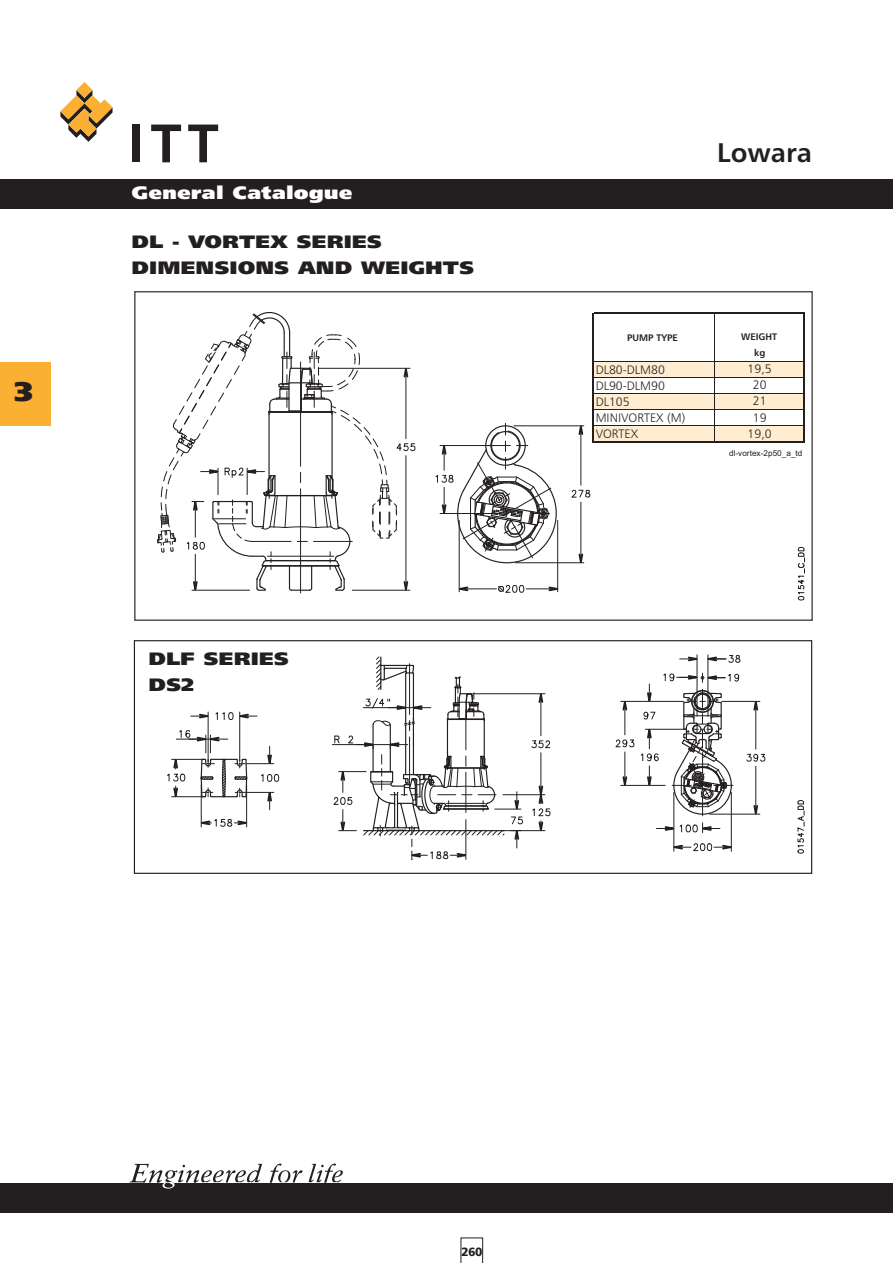
<style>
.page{position:relative;width:893px;height:1263px;background:#fff}
.page>*{position:absolute;margin:0;border:0;box-sizing:border-box;transform-origin:0 0}
.t1{font:27px "Humanist 777 BT Bold B";color:#231f20}
.t2{font:27px "Humanist 777 BT Extra Black B";color:#231f20;scale:1.2 1}
.t3{font:18px/25.8px "Humanist 777 BT Extra Black B";color:#231f20;scale:1.2 1}
.t4{font:18px "Humanist 777 BT Extra Black B";color:#fff;scale:1.2 1}
.t5{font:12.3px/16px "Humanist 777 BT Light B";color:#231f20}
.t6{font:12px "Humanist 777 BT Black B";color:#231f20}
.t7{font:9.45px/16px "Humanist 777 BT Bold B";color:#231f20;text-align:center}
.t8{font:8.25px "Arial";letter-spacing:.005em;color:#231f20}
</style>
<div class="page">
<div style="left:0;top:179px;width:893px;height:30px;background:#231f20"></div>
<div style="left:0;top:1183px;width:893px;height:29px;background:#231f20"></div>
<svg style="left:60px;top:82px;width:53px;height:60px"></svg>
<div style="left:132px;top:125px;width:8px;height:37px;background:#231f20"></div>
<svg style="left:151px;top:125px;width:30px;height:37px"></svg>
<svg style="left:188px;top:125px;width:30px;height:37px"></svg>
<svg style="left:461px;top:1238px;width:22px;height:25px"></svg>
<svg style="left:270px;top:1163px;width:32px;height:20px"></svg>
<svg style="left:130px;top:1164px;width:132px;height:24px"></svg>
<svg style="left:309px;top:1163px;width:34px;height:20px"></svg>
<div style="left:0;top:362px;width:51px;height:64px;background:#fcb033"></div>
<svg style="left:797px;top:546px;width:8px;height:55px"></svg>
<svg style="left:571px;top:489px;width:20px;height:9px"></svg>
<svg style="left:498px;top:585px;width:27px;height:8px"></svg>
<hr style="left:135px;top:620px;width:677px;height:1px;background:#231f20">
<hr style="left:134px;top:292px;width:1px;height:328px;background:#231f20">
<hr style="left:811px;top:292px;width:2px;height:328px;background:#231f20">
<hr style="left:135px;top:291px;width:677px;height:1px;background:#231f20">
<svg style="left:157px;top:312px;width:259px;height:282px"></svg>
<hr style="left:581px;top:502px;width:1px;height:61px;background:#231f20">
<hr style="left:515px;top:562px;width:69px;height:1px;background:#231f20">
<hr style="left:514px;top:426px;width:70px;height:1px;background:#231f20">
<hr style="left:581px;top:426px;width:1px;height:59px;background:#231f20">
<hr style="left:459px;top:589px;width:37px;height:1px;background:#231f20">
<hr style="left:459px;top:520px;width:1px;height:72px;background:#231f20">
<hr style="left:557px;top:520px;width:1px;height:72px;background:#231f20">
<hr style="left:526px;top:589px;width:32px;height:1px;background:#231f20">
<svg style="left:577px;top:552px;width:7px;height:12px"></svg>
<svg style="left:577px;top:425px;width:7px;height:11px"></svg>
<svg style="left:458px;top:585px;width:12px;height:7px"></svg>
<svg style="left:547px;top:585px;width:12px;height:7px"></svg>
<svg style="left:435px;top:423px;width:122px;height:141px"></svg>
<div style="left:593px;top:362px;width:211px;height:16px;background:#ffecd1"></div>
<div style="left:593px;top:394px;width:211px;height:16px;background:#ffecd1"></div>
<div style="left:593px;top:426px;width:211px;height:16px;background:#ffecd1"></div>
<hr style="left:593px;top:313px;width:1px;height:129px;background:#231f20">
<hr style="left:714px;top:314px;width:1px;height:127px;background:#231f20">
<hr style="left:804px;top:314px;width:1px;height:128px;background:#231f20">
<hr style="left:594px;top:313px;width:211px;height:1px;background:#231f20">
<hr style="left:594px;top:361px;width:210px;height:1px;background:#231f20">
<hr style="left:594px;top:377px;width:210px;height:1px;background:#231f20">
<hr style="left:594px;top:393px;width:210px;height:1px;background:#231f20">
<hr style="left:594px;top:409px;width:210px;height:1px;background:#231f20">
<hr style="left:594px;top:426px;width:210px;height:1px;background:#231f20">
<hr style="left:594px;top:441px;width:211px;height:1px;background:#231f20">
<svg style="left:531px;top:740px;width:20px;height:9px"></svg>
<svg style="left:797px;top:800px;width:8px;height:54px"></svg>
<svg style="left:746px;top:749px;width:20px;height:13px"></svg>
<hr style="left:239px;top:712px;width:1px;height:48px;background:#231f20">
<hr style="left:208px;top:712px;width:1px;height:50px;background:#231f20">
<hr style="left:246px;top:785px;width:1px;height:42px;background:#231f20">
<hr style="left:201px;top:785px;width:1px;height:42px;background:#231f20">
<hr style="left:502px;top:830px;width:43px;height:1px;background:#231f20">
<hr style="left:541px;top:753px;width:1px;height:42px;background:#231f20">
<hr style="left:503px;top:794px;width:42px;height:1px;background:#231f20">
<hr style="left:473px;top:693px;width:72px;height:1px;background:#231f20">
<hr style="left:541px;top:694px;width:1px;height:42px;background:#231f20">
<svg style="left:191px;top:711px;width:66px;height:9px"></svg>
<svg style="left:200px;top:817px;width:48px;height:10px"></svg>
<svg style="left:167px;top:728px;width:113px;height:82px"></svg>
<svg style="left:532px;top:784px;width:19px;height:48px"></svg>
<svg style="left:537px;top:693px;width:7px;height:11px"></svg>
<svg style="left:332px;top:656px;width:191px;height:204px"></svg>
<hr style="left:134px;top:641px;width:1px;height:232px;background:#231f20">
<hr style="left:811px;top:641px;width:1px;height:232px;background:#231f20">
<hr style="left:134px;top:873px;width:678px;height:1px;background:#231f20">
<hr style="left:134px;top:640px;width:678px;height:1px;background:#231f20">
<hr style="left:708px;top:655px;width:1px;height:61px;background:#231f20">
<hr style="left:697px;top:655px;width:1px;height:61px;background:#231f20">
<hr style="left:755px;top:766px;width:1px;height:48px;background:#231f20">
<hr style="left:709px;top:814px;width:51px;height:1px;background:#231f20">
<hr style="left:722px;top:701px;width:38px;height:1px;background:#231f20">
<hr style="left:755px;top:701px;width:1px;height:48px;background:#231f20">
<hr style="left:674px;top:792px;width:1px;height:59px;background:#231f20">
<hr style="left:731px;top:792px;width:1px;height:59px;background:#231f20">
<svg style="left:680px;top:654px;width:61px;height:9px"></svg>
<svg style="left:752px;top:804px;width:7px;height:11px"></svg>
<svg style="left:752px;top:700px;width:7px;height:12px"></svg>
<svg style="left:615px;top:669px;width:125px;height:147px"></svg>
<svg style="left:656px;top:823px;width:64px;height:10px"></svg>
<svg style="left:673px;top:842px;width:59px;height:9px"></svg>
<h1 class="t2" style="left:14px;top:378px;width:17px">3</h1>
<h2 class="t4" style="left:132px;top:184px;width:186px">General Catalogue</h2>
<h2 class="t3" style="left:132px;top:229px;width:287px">DL - VORTEX SERIES<br>DIMENSIONS AND WEIGHTS</h2>
<h2 class="t3" style="left:149px;top:646px;width:119px">DLF SERIES<br>DS2</h2>
<h1 class="t1" style="left:717px;top:139px;width:96px">Lowara</h1>
<p class="t7" style="left:627px;top:330px;width:52px">PUMP TYPE</p>
<p class="t5" style="left:596px;top:362px;width:91px">DL80-DLM80<br>DL90-DLM90<br>DL105<br>MINIVORTEX (M)<br>VORTEX</p>
<p class="t7" style="left:741px;top:329px;width:37px">WEIGHT kg</p>
<p class="t5" style="left:748px;top:362px;width:26px;text-align:center">19,5<br>20<br>21<br>19<br>19,0</p>
<p class="t8" style="left:729px;top:450px;width:75px">dl-vortex-2p50_a_td</p>
<p class="t6" style="left:461px;top:1246px;width:23px">260</p>
</div>
